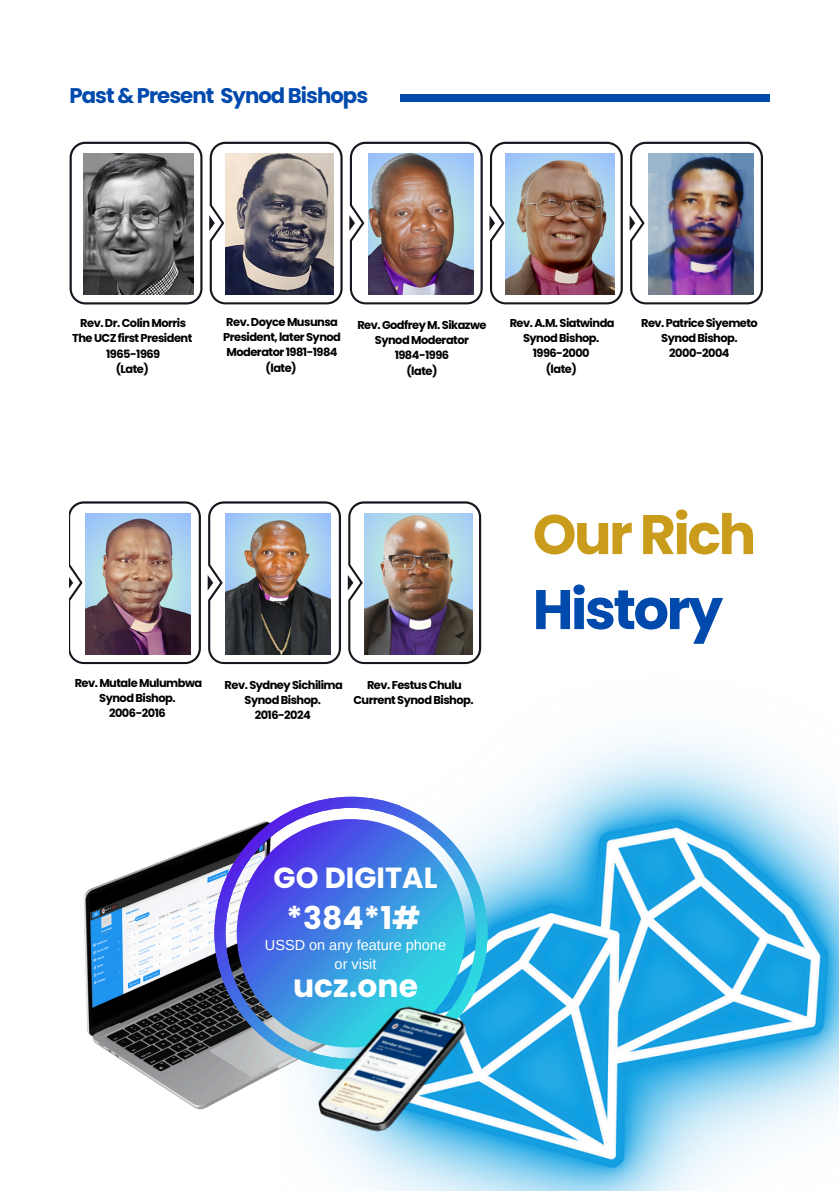
<style>
.page{position:relative;width:839px;height:1191px;background:#fff}
.page>*{position:absolute;margin:0;border:0;box-sizing:border-box;transform-origin:0 0}
.t1{font:700 55.6px/75px "Poppins";letter-spacing:-.045em;color:#c99c1b}
.t2{font:700 31.4px "Poppins";color:#fff}
.t3{font:700 29px "Poppins";color:#fff}
.t4{font:700 21.2px "Poppins";letter-spacing:-.045em;color:#004aad}
.t5{font:14.4px/20px "Arimo";color:#fff;text-align:center}
.t6{font:700 11.4px/15.2px "Poppins";letter-spacing:-.045em;color:#000;text-align:center}
.s1{color:#004aad}
</style>
<div class="page">
<svg style="left:70px;top:501px;width:411px;height:163px"></svg>
<svg style="left:82px;top:304px;width:668px;height:1px"></svg>
<svg style="left:70px;top:142px;width:693px;height:162px"></svg>
<img style="left:84px;top:154px;width:109px;height:141px">
<img style="left:225px;top:154px;width:108px;height:141px">
<img style="left:368px;top:154px;width:105px;height:141px">
<img style="left:505px;top:154px;width:109px;height:141px">
<img style="left:648px;top:154px;width:105px;height:141px">
<img style="left:86px;top:514px;width:105px;height:141px">
<img style="left:225px;top:514px;width:105px;height:141px">
<img style="left:364px;top:514px;width:108px;height:141px">
<div style="left:401px;top:95px;width:369px;height:7px;background:#004aad"></div>
<img style="left:328px;top:738px;width:510px;height:453px">
<img style="left:84px;top:841px;width:194px;height:269px">
<img style="left:214px;top:797px;width:273px;height:273px">
<img style="left:237px;top:819px;width:228px;height:228px">
<img style="left:302px;top:995px;width:181px;height:148px">
<p class="t4" style="left:70px;top:81px;width:300px">Past &amp; Present Synod Bishops</p>
<h4 class="t6" style="left:80px;top:316px;width:107px">Rev. Dr. Colin Morris</h4>
<p class="t6" style="left:72px;top:331px;width:122px">The UCZ first President</p>
<p class="t6" style="left:106px;top:346px;width:56px">1965-1969</p>
<p class="t6" style="left:116px;top:361px;width:35px">(Late)</p>
<p class="t6" style="left:223px;top:314px;width:119px">Rev. Doyce Musunsa<br>President, later Synod<br>Moderator 1981-1984 (late)</p>
<p class="t6" style="left:357px;top:317px;width:131px">Rev. Godfrey M. Sikazwe</p>
<p class="t6" style="left:375px;top:333px;width:96px">Synod Moderator</p>
<p class="t6" style="left:394px;top:348px;width:56px">1984-1996</p>
<p class="t6" style="left:406px;top:363px;width:33px">(late)</p>
<p class="t6" style="left:509px;top:315px;width:106px">Rev. A.M. Siatwinda<br>Synod Bishop.</p>
<p class="t6" style="left:532px;top:346px;width:58px">1996-2000</p>
<p class="t6" style="left:545px;top:361px;width:33px">(late)</p>
<p class="t6" style="left:641px;top:315px;width:118px">Rev. Patrice Siyemeto</p>
<p class="t6" style="left:661px;top:331px;width:78px">Synod Bishop.</p>
<p class="t6" style="left:669px;top:346px;width:62px">2000-2004</p>
<p class="t6" style="left:75px;top:675px;width:129px">Rev. Mutale Mulumbwa</p>
<p class="t6" style="left:99px;top:690px;width:78px">Synod Bishop.</p>
<p class="t6" style="left:109px;top:706px;width:58px">2006-2016</p>
<p class="t6" style="left:225px;top:677px;width:120px">Rev. Sydney Sichilima<br>Synod Bishop.</p>
<p class="t6" style="left:255px;top:708px;width:58px">2016-2024</p>
<p class="t6" style="left:353px;top:677px;width:122px">Rev. Festus Chulu<br>Current Synod Bishop.</p>
<p class="t1" style="left:532px;top:497px;width:225px">Our Rich<br><span class="s1">History</span></p>
<p class="t3" style="left:273px;top:857px;width:165px">GO DIGITAL</p>
<p class="t2" style="left:286px;top:896px;width:136px">*384*1#</p>
<p class="t5" style="left:265px;top:935px;width:183px">USSD on any feature phone or visit</p>
<h1 class="t2" style="left:293px;top:964px;width:126px">ucz.one</h1>
</div>
